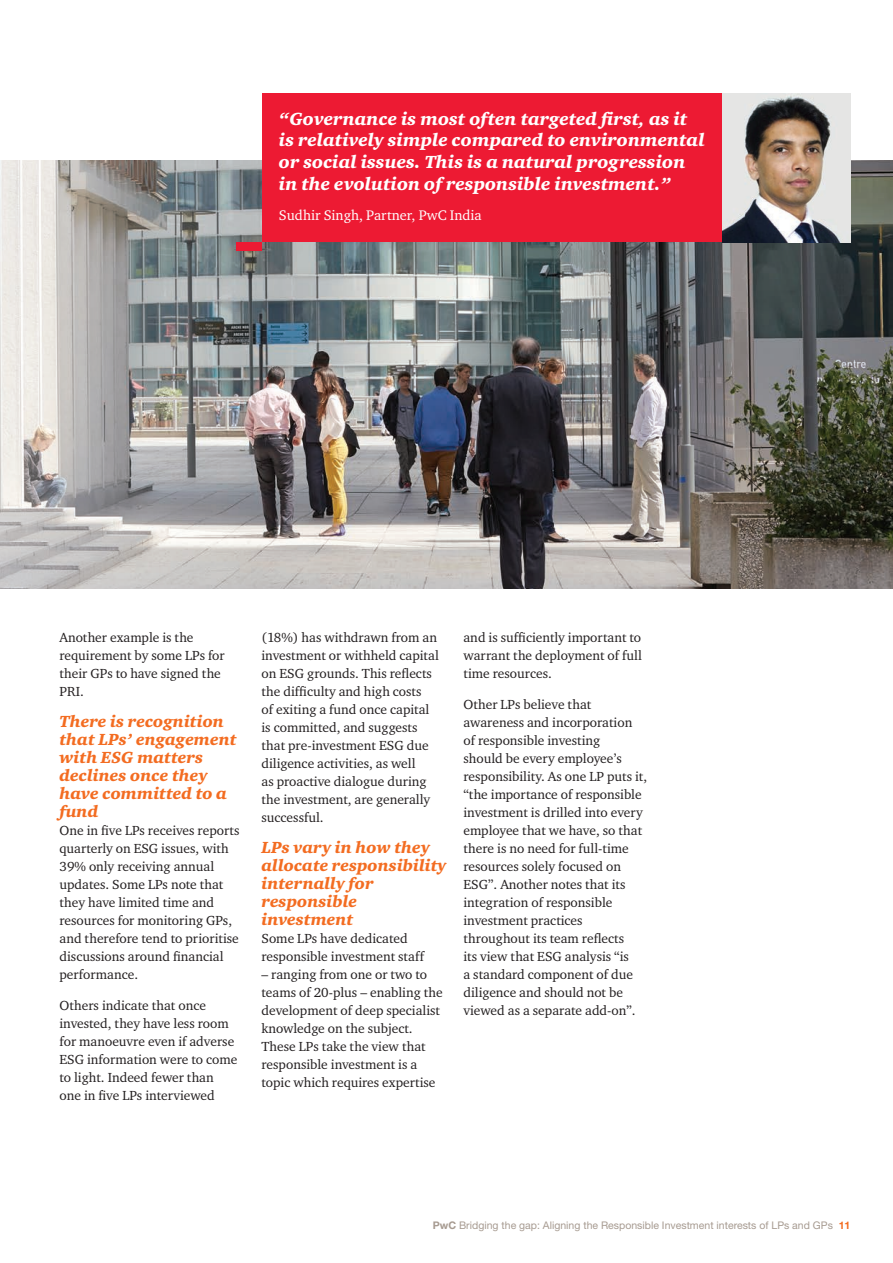
<style>
.page{position:relative;width:893px;height:1263px;background:#fff}
.page>*{position:absolute;margin:0;border:0;box-sizing:border-box;transform-origin:0 0}
.t1{font:18px/21.6px "Charter ITC Blac Ital";color:#fff}
.t2{font:16.5px/18px "Charter ITC Blac Ital";color:#f36c21}
.t3{font:14.25px "Charter ITC";color:#fff}
.t4{font:13.5px/18px "Charter ITC";color:#231f20}
.t5{font:10.5px "Helvetica Neue";color:#a79b91}
.s1{font-weight:700}
.s2{font-weight:700;color:#f36c21}
</style>
<div class="page">
<img style="left:261px;top:160px;width:632px;height:429px">
<svg style="left:0;top:160px;width:261px;height:429px;background:#b0b0ae"></svg>
<div style="left:262px;top:94px;width:461px;height:148px;background:#ed1a33"></div>
<div style="left:236px;top:242px;width:26px;height:9px;background:#ed1a33"></div>
<img style="left:723px;top:94px;width:127px;height:148px">
<h1 class="t1" style="left:279px;top:108px;width:427px">“Governance is most often targeted first, as it is relatively simple compared to environmental or social issues. This is a natural progression in the evolution of responsible investment.”</h1>
<p class="t3" style="left:279px;top:206px;width:204px">Sudhir Singh, Partner, PwC India</p>
<p class="t4" style="left:60px;top:628px;width:167px">Another example is the requirement by some LPs for their GPs to have signed the<br>PRI.</p>
<p class="t2" style="left:60px;top:712px;width:179px">There is recognition that LPs’ engagement with ESG matters declines once they have committed to a fund</p>
<p class="t4" style="left:60px;top:821px;width:181px">One in five LPs receives reports quarterly on ESG issues, with<br>39% only receiving annual updates. Some LPs note that they have limited time and resources for monitoring GPs, and therefore tend to prioritise discussions around financial performance.</p>
<p class="t4" style="left:60px;top:996px;width:179px">Others indicate that once invested, they have less room for manoeuvre even if adverse<br>ESG information were to come to light. Indeed fewer than one in five LPs interviewed</p>
<p class="t4" style="left:262px;top:628px;width:179px">(18%) has withdrawn from an investment or withheld capital on ESG grounds. This reflects the difficulty and high costs<br>of exiting a fund once capital is committed, and suggests that pre-investment ESG due diligence activities, as well<br>as proactive dialogue during the investment, are generally successful.</p>
<p class="t2" style="left:261px;top:838px;width:186px">LPs vary in how they allocate responsibility internally for responsible investment</p>
<p class="t4" style="left:261px;top:929px;width:164px">Some LPs have dedicated responsible investment staff</p>
<p class="t4" style="left:261px;top:965px;width:183px">– ranging from one or two to teams of 20-plus – enabling the development of deep specialist knowledge on the subject.<br>These LPs take the view that responsible investment is a topic which requires expertise</p>
<p class="t4" style="left:463px;top:628px;width:180px;text-align:justify">and is sufficiently important to warrant the deployment of full time resources.</p>
<p class="t4" style="left:463px;top:695px;width:185px">Other LPs believe that awareness and incorporation of responsible investing<br>should be every employee’s responsibility. As one LP puts it, “the importance of responsible investment is drilled into every employee that we have, so that there is no need for full-time resources solely focused on<br>ESG”. Another notes that its integration of responsible investment practices throughout its team reflects<br>its view that ESG analysis “is<br>a standard component of due diligence and should not be viewed as a separate add-on”.</p>
<p class="t5" style="left:433px;top:1219px;width:419px"><span class="s1">PwC</span> Bridging the gap: Aligning the Responsible Investment interests of LPs and GPs <span class="s2">11</span></p>
</div>
